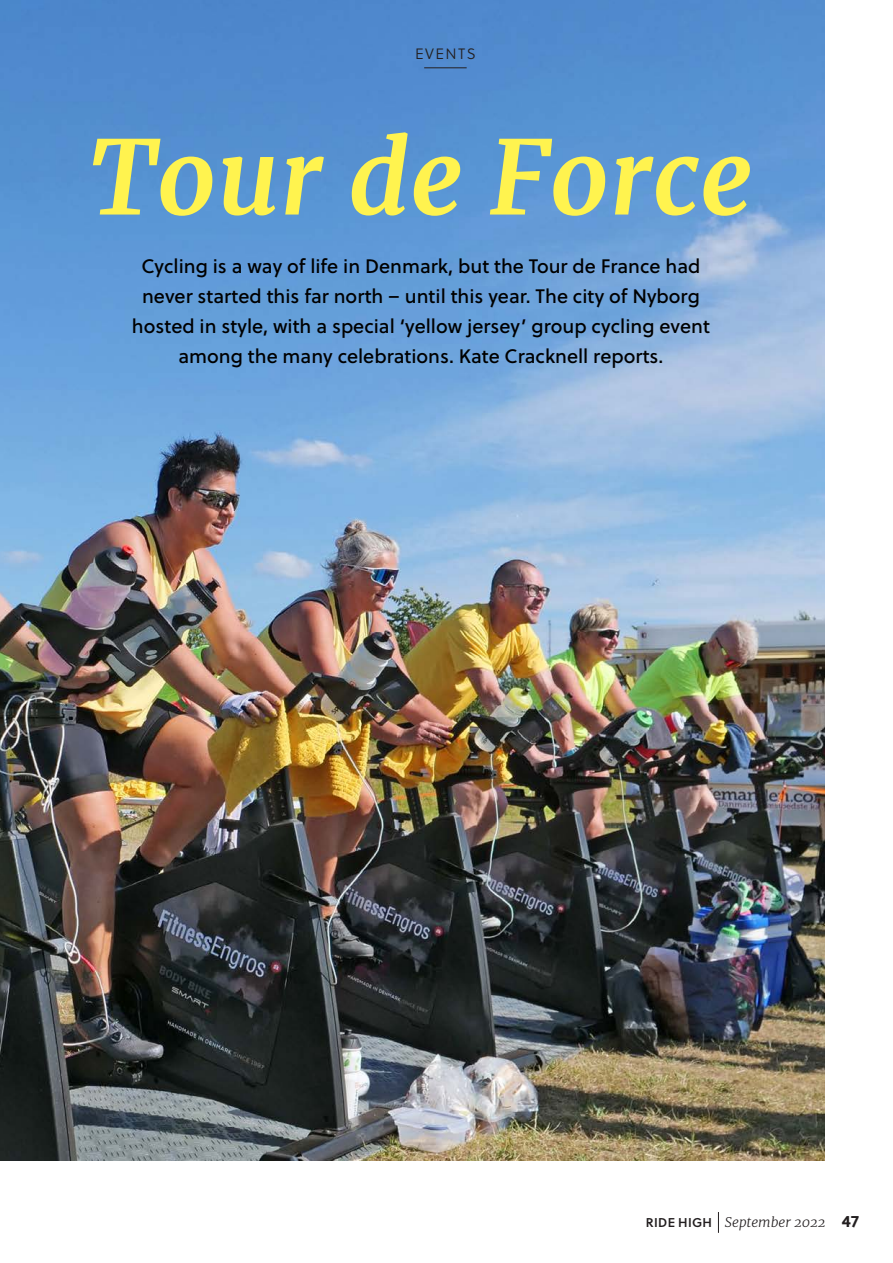
<style>
.page{position:relative;width:893px;height:1263px;background:#fff}
.page>*{position:absolute;margin:0;border:0;box-sizing:border-box;transform-origin:0 0}
.t1{font:italic 700 102px "Merriweather";letter-spacing:.01em;color:#fff34f}
.t2{font:19.5px/30px "Soleil Bk";color:#000;text-align:center}
.t3{font:15px "Soleil Lt";letter-spacing:.09em;color:#231f20}
.t4{font:italic 300 13.5px "Merriweather";color:#231f20}
.s1{font-family:"Soleil Sb";font-weight:400;font-style:normal;font-size:12.75px}
.s2{font-family:"Soleil";font-weight:700;font-style:normal;font-size:16.5px}
</style>
<div class="page">
<svg style="left:718px;top:1212px;width:1px;height:21px"></svg>
<img style="left:0;top:0;width:825px;height:1161px">
<hr style="left:424px;top:68px;width:43px;height:1px;background:#231f20">
<p class="t3" style="left:415px;top:43px;width:62px">EVENTS</p>
<h1 class="t1" style="left:89px;top:114px;width:665px">Tour de Force</h1>
<p class="t2" style="left:132px;top:250px;width:579px">Cycling is a way of life in Denmark, but the Tour de France had never started this far north – until this year. The city of Nyborg hosted in style, with a special ‘yellow jersey’ group cycling event among the many celebrations. Kate Cracknell reports.</p>
<p class="t4" style="left:646px;top:1213px;width:214px"><span class="s1">RIDE HIGH</span> September 2022 <span class="s2">47</span></p>
</div>
